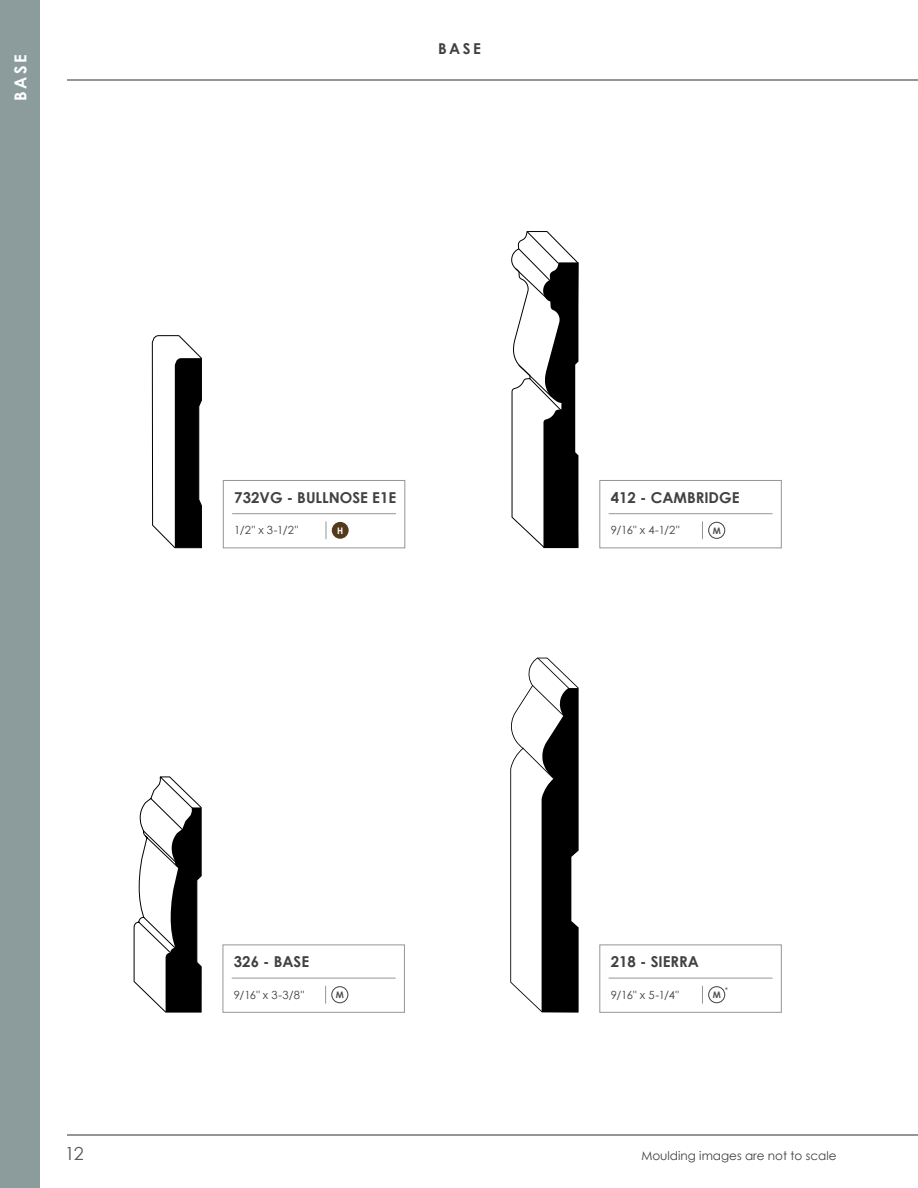
<style>
.page{position:relative;width:918px;height:1188px;background:#fff}
.page>*{position:absolute;margin:0;border:0;box-sizing:border-box;transform-origin:0 0}
.t1{font:18px "Century Gothic";color:#58595b}
.t2{font:700 16.5px "Century Gothic";color:#fff}
.t3{font:700 15px "Century Gothic";color:#414042}
.t4{font:12px "Century Gothic";color:#414042}
.t5{font:11.25px "Century Gothic";color:#414042}
.t6{font:700 9px "Century Gothic";color:#4e4c4d}
.t7{font:700 9px "Century Gothic";color:#fff}
.t8{font:7.8px "Century Gothic";color:#414042}
</style>
<div class="page">
<div style="left:0;top:0;width:40px;height:1188px;background:#8c9c9d"></div>
<hr style="left:68px;top:80px;width:850px;height:1px;background:#939598">
<hr style="left:68px;top:1134px;width:850px;height:1px;background:#939598">
<hr style="left:609px;top:513px;width:163px;height:1px;background:#939598">
<svg style="left:702px;top:521px;width:1px;height:18px"></svg>
<div style="left:708px;top:522px;width:17px;height:17px;border:1px solid #414042;border-radius:50%"></div>
<div style="left:600px;top:480px;width:182px;height:68px;border:1px solid #939598"></div>
<svg style="left:152px;top:335px;width:50px;height:213px"></svg>
<hr style="left:232px;top:513px;width:164px;height:1px;background:#939598">
<svg style="left:326px;top:521px;width:1px;height:18px"></svg>
<div style="left:332px;top:522px;width:17px;height:17px;background:#54391b;border-radius:50%"></div>
<div style="left:223px;top:480px;width:182px;height:68px;border:1px solid #939598"></div>
<svg style="left:511px;top:231px;width:67px;height:317px"></svg>
<hr style="left:232px;top:978px;width:164px;height:1px;background:#939598">
<svg style="left:325px;top:986px;width:1px;height:18px"></svg>
<div style="left:331px;top:986px;width:17px;height:17px;border:1px solid #414042;border-radius:50%"></div>
<svg style="left:134px;top:776px;width:68px;height:236px"></svg>
<hr style="left:609px;top:978px;width:163px;height:1px;background:#939598">
<svg style="left:702px;top:986px;width:1px;height:18px"></svg>
<div style="left:708px;top:986px;width:17px;height:17px;border:1px solid #414042;border-radius:50%"></div>
<svg style="left:510px;top:658px;width:68px;height:354px"></svg>
<p class="t2" style="left:8px;top:101px;width:48px;rotate:-90deg">Base</p>
<p class="t3" style="left:438px;top:37px;width:45px">BASE</p>
<p class="t3" style="left:234px;top:486px;width:164px">732VG - BULLNOSE E1E</p>
<p class="t5" style="left:234px;top:522px;width:66px">1/2" x 3-1/2"</p>
<p class="t7" style="left:337px;top:524px;width:8px">H</p>
<p class="t3" style="left:611px;top:486px;width:130px">412 - CAMBRIDGE</p>
<p class="t5" style="left:611px;top:522px;width:70px">9/16" x 4-1/2"</p>
<p class="t6" style="left:713px;top:524px;width:10px">M</p>
<p class="t3" style="left:234px;top:950px;width:77px">326 - BASE</p>
<p class="t5" style="left:234px;top:987px;width:72px">9/16" x 3-3/8"</p>
<p class="t6" style="left:336px;top:988px;width:10px">M</p>
<p class="t3" style="left:611px;top:950px;width:90px">218 - SIERRA</p>
<p class="t5" style="left:611px;top:987px;width:70px">9/16" x 5-1/4"</p>
<p class="t6" style="left:713px;top:988px;width:10px">M</p>
<p class="t8" style="left:725px;top:984px;width:5px">*</p>
<p class="t1" style="left:65px;top:1141px;width:20px">12</p>
<p class="t4" style="left:641px;top:1147px;width:197px">Moulding images are not to scale</p>
</div>
